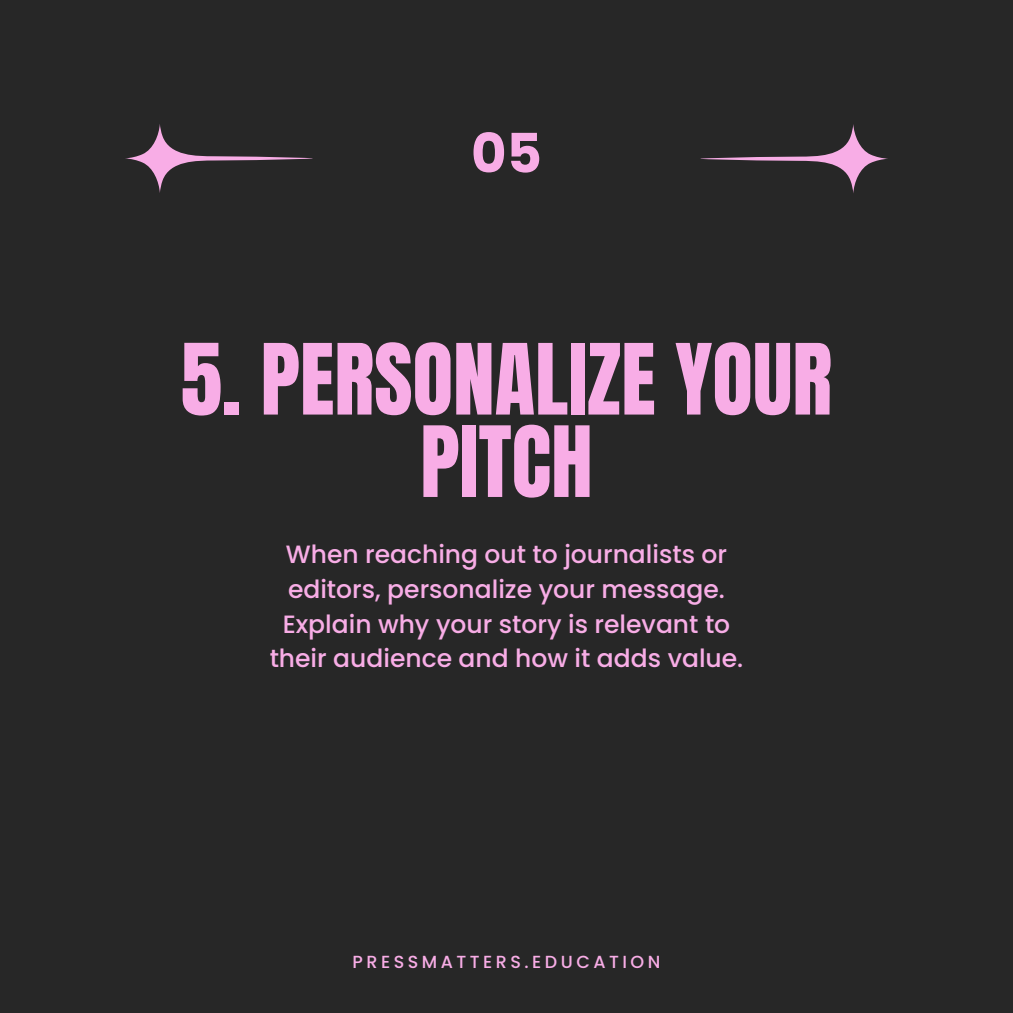
<style>
.page{position:relative;width:1013px;height:1013px;background:#fff}
.page>*{position:absolute;margin:0;border:0;box-sizing:border-box;transform-origin:0 0}
.t1{font:83.38px/82.4px "Anton";color:#f8ade6;text-align:center}
.t2{font:700 54.38px "Poppins";color:#f8ade6}
.t3{font:500 25px/34.8px "Poppins";color:#f8ade6;text-align:center}
.t4{font:500 17.5px "Poppins";letter-spacing:.2em;color:#f8ade6}
</style>
<div class="page">
<div style="left:0;top:0;width:1012px;height:1012px;background:#272727"></div>
<svg style="left:700px;top:124px;width:188px;height:69px"></svg>
<svg style="left:125px;top:124px;width:187px;height:69px"></svg>
<p class="t2" style="left:471px;top:115px;width:72px">05</p>
<p class="t1" style="left:181px;top:339px;width:653px">5. PERSONALIZE YOUR<br>PITCH</p>
<p class="t3" style="left:270px;top:537px;width:475px">When reaching out to journalists or editors, personalize your message.<br>Explain why your story is relevant to their audience and how it adds value.</p>
<p class="t4" style="left:352px;top:949px;width:309px">PRESSMATTERS.EDUCATION</p>
</div>
